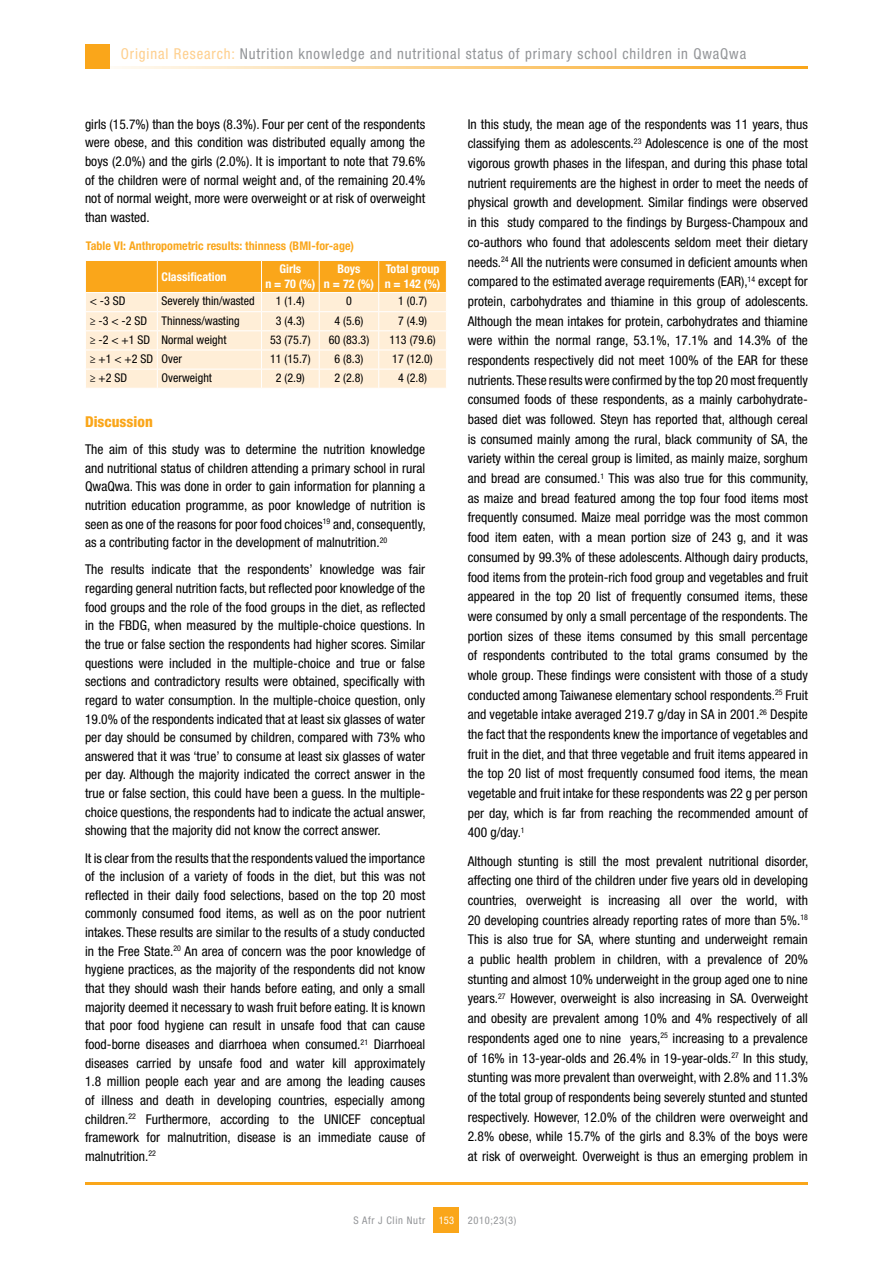
<style>
.page{position:relative;width:893px;height:1263px;background:#fff}
.page>*{position:absolute;margin:0;border:0;box-sizing:border-box;transform-origin:0 0}
.t1{font:condensed 15px "Helvetica Neue LT Std";letter-spacing:.06em;color:#939598}
.t2{font:800 condensed 15px "Helvetica Neue LT Std";color:#faa61a}
.t3{font:condensed 13.5px/19.6px "Helvetica Neue LT Std";color:#000;text-align:justify}
.t4{font:condensed 12px "Helvetica Neue LT Std";color:#000}
.t5{font:700 condensed 12px/15px "Helvetica Neue LT Std";color:#fff;text-align:center}
.t6{font:700 condensed 12px "Helvetica Neue LT Std";color:#faa61a}
.t7{font:condensed 10.5px "Helvetica Neue LT Std";letter-spacing:.06em;color:#939598}
.t8{font:condensed 10.5px "Helvetica Neue LT Std";color:#fff}
.s1{color:#fecf8d}
</style>
<div class="page">
<div style="left:434px;top:1208px;width:25px;height:25px;background:#faa61a"></div>
<hr style="left:85px;top:1182px;width:723px;height:2px;background:#faa61a">
<hr style="left:85px;top:66px;width:723px;height:2px;background:#faa61a">
<div style="left:85px;top:44px;width:24px;height:24px;background:#faa61a"></div>
<svg style="left:85px;top:260px;width:362px;height:128px;background:#fdddac"></svg>
<p class="t1" style="left:121px;top:45px;width:627px"><span class="s1">Original Research:</span> Nutrition knowledge and nutritional status of primary school children in QwaQwa</p>
<p class="t3" style="left:85px;top:115px;width:342px;line-height:18.6px">girls (15.7%) than the boys (8.3%). Four per cent of the respondents were obese, and this condition was distributed equally among the boys (2.0%) and the girls (2.0%). It is important to note that 79.6% of the children were of normal weight and, of the remaining 20.4% not of normal weight, more were overweight or at risk of overweight than wasted.</p>
<p class="t6" style="left:86px;top:239px;width:270px">Table VI: Anthropometric results: thinness (BMI-for-age)</p>
<p class="t5" style="left:162px;top:269px;width:66px">Classification</p>
<p class="t5" style="left:265px;top:261px;width:52px">Girls<br>n = 70 (%)</p>
<p class="t5" style="left:324px;top:261px;width:52px">Boys<br>n = 72 (%)</p>
<p class="t5" style="left:385px;top:261px;width:57px;text-align:left">Total group n = 142 (%)</p>
<p class="t4" style="left:90px;top:294px;width:37px">&lt; -3 SD</p>
<p class="t4" style="left:162px;top:294px;width:95px">Severely thin/wasted</p>
<p class="t4" style="left:276px;top:294px;width:30px">1 (1.4)</p>
<p class="t4" style="left:346px;top:294px;width:7px">0</p>
<p class="t4" style="left:398px;top:294px;width:30px">1 (0.7)</p>
<p class="t4" style="left:90px;top:313px;width:152px">≥ -3 &lt; -2 SD Thinness/wasting</p>
<p class="t4" style="left:276px;top:313px;width:30px">3 (4.3)</p>
<p class="t4" style="left:334px;top:313px;width:30px">4 (5.6)</p>
<p class="t4" style="left:398px;top:313px;width:30px">7 (4.9)</p>
<p class="t4" style="left:90px;top:332px;width:138px">≥ -2 &lt; +1 SD Normal weight</p>
<p class="t4" style="left:270px;top:332px;width:42px">53 (75.7)</p>
<p class="t4" style="left:329px;top:332px;width:42px">60 (83.3)</p>
<p class="t4" style="left:389px;top:332px;width:48px">113 (79.6)</p>
<p class="t4" style="left:90px;top:352px;width:94px">≥ +1 &lt; +2 SD Over</p>
<p class="t4" style="left:270px;top:352px;width:42px">11 (15.7)</p>
<p class="t4" style="left:334px;top:352px;width:30px">6 (8.3)</p>
<p class="t4" style="left:392px;top:352px;width:42px">17 (12.0)</p>
<p class="t4" style="left:90px;top:371px;width:39px">≥ +2 SD</p>
<p class="t4" style="left:162px;top:371px;width:52px">Overweight</p>
<p class="t4" style="left:276px;top:371px;width:30px">2 (2.9)</p>
<p class="t4" style="left:334px;top:371px;width:30px">2 (2.8)</p>
<p class="t4" style="left:398px;top:371px;width:30px">4 (2.8)</p>
<p class="t2" style="left:85px;top:412px;width:69px">Discussion</p>
<p class="t3" style="left:85px;top:440px;width:342px;line-height:18.6px">The aim of this study was to determine the nutrition knowledge and nutritional status of children attending a primary school in rural QwaQwa. This was done in order to gain information for planning a nutrition education programme, as poor knowledge of nutrition is seen as one of the reasons for poor food choices<sup>19</sup> and, consequently, as a contributing factor in the development of malnutrition.<sup>20</sup></p>
<p class="t3" style="left:85px;top:560px;width:342px;line-height:18.6px">The results indicate that the respondents’ knowledge was fair regarding general nutrition facts, but reflected poor knowledge of the food groups and the role of the food groups in the diet, as reflected in the FBDG, when measured by the multiple-choice questions. In the true or false section the respondents had higher scores. Similar questions were included in the multiple-choice and true or false sections and contradictory results were obtained, specifically with regard to water consumption. In the multiple-choice question, only 19.0% of the respondents indicated that at least six glasses of water per day should be consumed by children, compared with 73% who answered that it was ‘true’ to consume at least six glasses of water per day. Although the majority indicated the correct answer in the true or false section, this could have been a guess. In the multiple&shy;choice questions, the respondents had to indicate the actual answer, showing that the majority did not know the correct answer.</p>
<p class="t3" style="left:85px;top:848px;width:342px;line-height:18.6px">It is clear from the results that the respondents valued the importance of the inclusion of a variety of foods in the diet, but this was not reflected in their daily food selections, based on the top 20 most commonly consumed food items, as well as on the poor nutrient intakes. These results are similar to the results of a study conducted in the Free State.<sup>20</sup> An area of concern was the poor knowledge of hygiene practices, as the majority of the respondents did not know that they should wash their hands before eating, and only a small majority deemed it necessary to wash fruit before eating. It is known that poor food hygiene can result in unsafe food that can cause food-borne diseases and diarrhoea when consumed.<sup>21</sup> Diarrhoeal diseases carried by unsafe food and water kill approximately 1.8 million people each year and are among the leading causes of illness and death in developing countries, especially among children.<sup>22</sup> Furthermore, according to the UNICEF conceptual framework for malnutrition, disease is an immediate cause of malnutrition.<sup>22</sup></p>
<p class="t3" style="left:468px;top:114px;width:342px">In this study, the mean age of the respondents was 11 years, thus classifying them as adolescents.<sup>23</sup> Adolescence is one of the most vigorous growth phases in the lifespan, and during this phase total nutrient requirements are the highest in order to meet the needs of physical growth and development. Similar findings were observed in this study compared to the findings by Burgess-Champoux and co-authors who found that adolescents seldom meet their dietary needs.<sup>24</sup> All the nutrients were consumed in deficient amounts when compared to the estimated average requirements (EAR),<sup>14</sup> except for protein, carbohydrates and thiamine in this group of adolescents.<br>Although the mean intakes for protein, carbohydrates and thiamine were within the normal range, 53.1%, 17.1% and 14.3% of the respondents respectively did not meet 100% of the EAR for these nutrients. These results were confirmed by the top 20 most frequently consumed foods of these respondents, as a mainly carbohydrate&shy;based diet was followed. Steyn has reported that, although cereal is consumed mainly among the rural, black community of SA, the variety within the cereal group is limited, as mainly maize, sorghum and bread are consumed.<sup>1</sup> This was also true for this community, as maize and bread featured among the top four food items most frequently consumed. Maize meal porridge was the most common food item eaten, with a mean portion size of 243 g, and it was consumed by 99.3% of these adolescents. Although dairy products, food items from the protein-rich food group and vegetables and fruit appeared in the top 20 list of frequently consumed items, these were consumed by only a small percentage of the respondents. The portion sizes of these items consumed by this small percentage of respondents contributed to the total grams consumed by the whole group. These findings were consistent with those of a study conducted among Taiwanese elementary school respondents.<sup>25</sup> Fruit and vegetable intake averaged 219.7 g/day in SA in 2001.<sup>26</sup> Despite the fact that the respondents knew the importance of vegetables and fruit in the diet, and that three vegetable and fruit items appeared in the top 20 list of most frequently consumed food items, the mean vegetable and fruit intake for these respondents was 22 g per person per day, which is far from reaching the recommended amount of 400 g/day.<sup>1</sup></p>
<p class="t3" style="left:468px;top:851px;width:342px">Although stunting is still the most prevalent nutritional disorder, affecting one third of the children under five years old in developing countries, overweight is increasing all over the world, with 20 developing countries already reporting rates of more than 5%.<sup>18<br></sup>This is also true for SA, where stunting and underweight remain a public health problem in children, with a prevalence of 20% stunting and almost 10% underweight in the group aged one to nine years.<sup>27</sup> However, overweight is also increasing in SA. Overweight and obesity are prevalent among 10% and 4% respectively of all respondents aged one to nine years,<sup>25</sup> increasing to a prevalence of 16% in 13-year-olds and 26.4% in 19-year-olds.<sup>27</sup> In this study, stunting was more prevalent than overweight, with 2.8% and 11.3% of the total group of respondents being severely stunted and stunted respectively. However, 12.0% of the children were overweight and 2.8% obese, while 15.7% of the girls and 8.3% of the boys were at risk of overweight. Overweight is thus an emerging problem in</p>
<p class="t7" style="left:354px;top:1214px;width:73px">S Afr J Clin Nutr</p>
<p class="t7" style="left:468px;top:1214px;width:50px">2010;23(3)</p>
<p class="t8" style="left:439px;top:1214px;width:17px">153</p>
</div>
